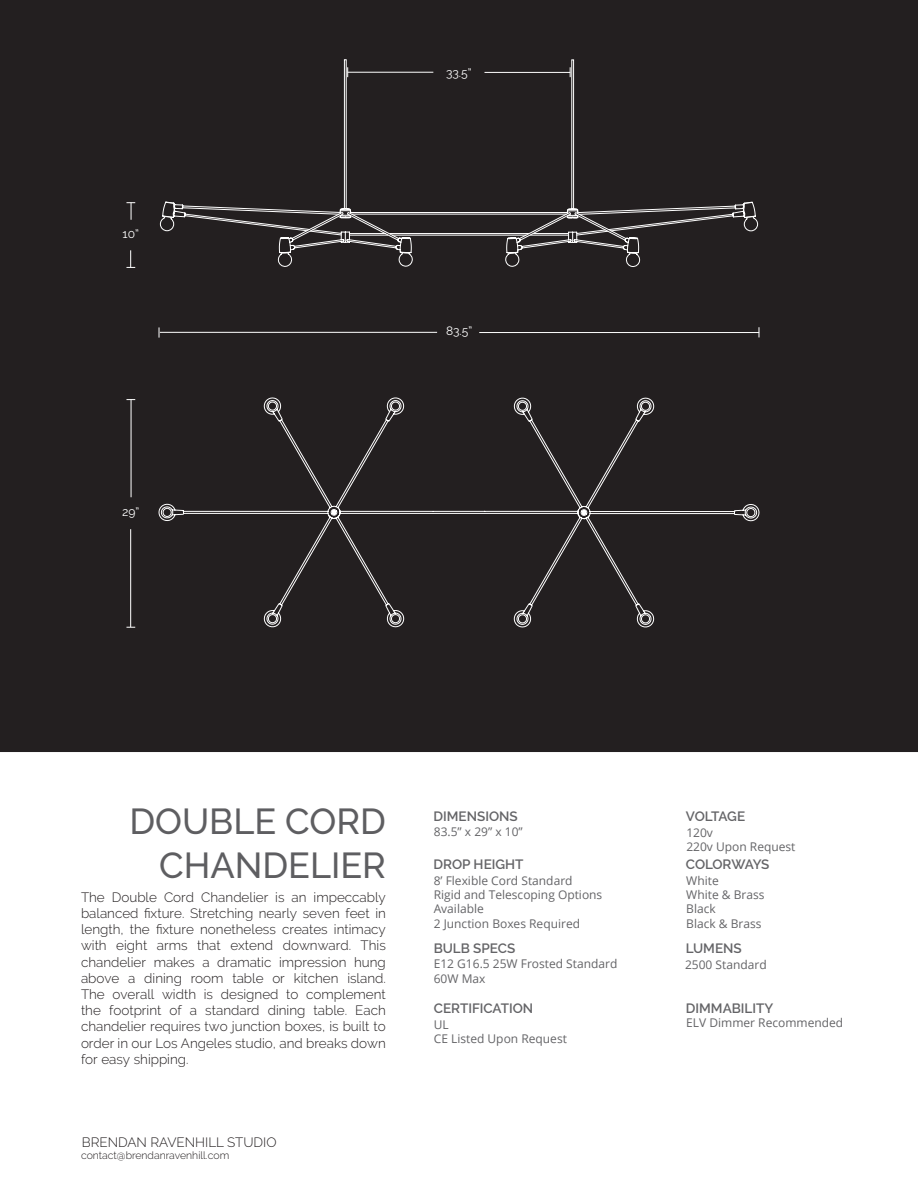
<style>
.page{position:relative;width:918px;height:1188px;background:#fff}
.page>*{position:absolute;margin:0;border:0;box-sizing:border-box;transform-origin:0 0}
.t1{font:500 36px/43.2px "Raleway";color:#5e5e61;text-align:right}
.t2{font:300 13.5px/16.2px "Raleway";color:#231f20;text-align:justify}
.t3{font:600 13.5px "Raleway";color:#646467}
.t4{font:600 13.5px "Raleway";letter-spacing:-.02em;color:#646467}
.t5{font:600 13.5px "Raleway";letter-spacing:-.025em;color:#646467}
.t6{font:12px/14.4px "Open Sans";color:#646467}
.t7{font:12px "Raleway";color:#fff}
.t8{font:300 10.5px "Raleway";color:#231f20}
</style>
<div class="page">
<div style="left:0;top:0;width:918px;height:752px;background:#231f20"></div>
<hr style="left:130px;top:529px;width:1px;height:98px;background:#fff">
<hr style="left:131px;top:399px;width:1px;height:98px;background:#fff">
<hr style="left:479px;top:332px;width:280px;height:1px;background:#fff">
<hr style="left:160px;top:332px;width:277px;height:1px;background:#fff">
<svg style="left:126px;top:250px;width:9px;height:18px"></svg>
<svg style="left:126px;top:202px;width:9px;height:18px"></svg>
<div style="left:158px;top:396px;width:602px;height:233px;background:#231f20"></div>
<hr style="left:351px;top:212px;width:216px;height:1px;background:#fff">
<hr style="left:352px;top:214px;width:215px;height:1px;background:#fff">
<hr style="left:389px;top:233px;width:140px;height:1px;background:#fff">
<hr style="left:392px;top:235px;width:134px;height:1px;background:#fff">
<div style="left:505px;top:59px;width:253px;height:208px;background:#231f20"></div>
<hr style="left:484px;top:72px;width:86px;height:1px;background:#fff">
<div style="left:160px;top:59px;width:253px;height:208px;background:#231f20"></div>
<hr style="left:348px;top:72px;width:85px;height:1px;background:#fff">
<p class="t7" style="left:123px;top:227px;width:18px">10”</p>
<p class="t7" style="left:122px;top:505px;width:19px">29”</p>
<p class="t7" style="left:446px;top:66px;width:27px">33.5”</p>
<p class="t7" style="left:446px;top:324px;width:28px">83.5”</p>
<h1 class="t1" style="left:129px;top:800px;width:258px">DOUBLE CORD<br>CHANDELIER</h1>
<p class="t2" style="left:81px;top:889px;width:306px">The Double Cord Chandelier is an impeccably balanced fixture. Stretching nearly seven feet in length, the fixture nonetheless creates intimacy with eight arms that extend downward. This chandelier makes a dramatic impression hung above a dining room table or kitchen island.<br>The overall width is designed to complement the footprint of a standard dining table. Each chandelier requires two junction boxes, is built to order in our Los Angeles studio, and breaks down for easy shipping.</p>
<p class="t2" style="left:82px;top:1134px;width:196px">BRENDAN RAVENHILL STUDIO</p>
<p class="t8" style="left:81px;top:1149px;width:150px">contact@brendanravenhill.com</p>
<p class="t3" style="left:434px;top:808px;width:86px">DIMENSIONS</p>
<p class="t5" style="left:686px;top:808px;width:61px">VOLTAGE</p>
<p class="t6" style="left:434px;top:824px;width:90px">83.5” x 29” x 10”</p>
<p class="t6" style="left:686px;top:825px;width:111px">120v<br>220v Upon Request</p>
<p class="t3" style="left:434px;top:856px;width:92px">DROP HEIGHT</p>
<p class="t4" style="left:686px;top:856px;width:85px">COLORWAYS</p>
<p class="t6" style="left:434px;top:873px;width:170px">8’ Flexible Cord Standard<br>Rigid and Telescoping Options<br>Available<br>2 Junction Boxes Required</p>
<p class="t6" style="left:686px;top:873px;width:80px">White<br>White &amp; Brass<br>Black<br>Black &amp; Brass</p>
<p class="t3" style="left:434px;top:941px;width:83px">BULB SPECS</p>
<p class="t3" style="left:686px;top:941px;width:57px">LUMENS</p>
<p class="t6" style="left:434px;top:956px;width:185px">E12 G16.5 25W Frosted Standard<br>60W Max</p>
<p class="t6" style="left:685px;top:957px;width:83px">2500 Standard</p>
<p class="t3" style="left:434px;top:1001px;width:101px">CERTIFICATION</p>
<p class="t3" style="left:686px;top:1000px;width:89px">DIMMABILITY</p>
<p class="t6" style="left:434px;top:1017px;width:135px">UL<br>CE Listed Upon Request</p>
<p class="t6" style="left:686px;top:1015px;width:158px">ELV Dimmer Recommended</p>
</div>
